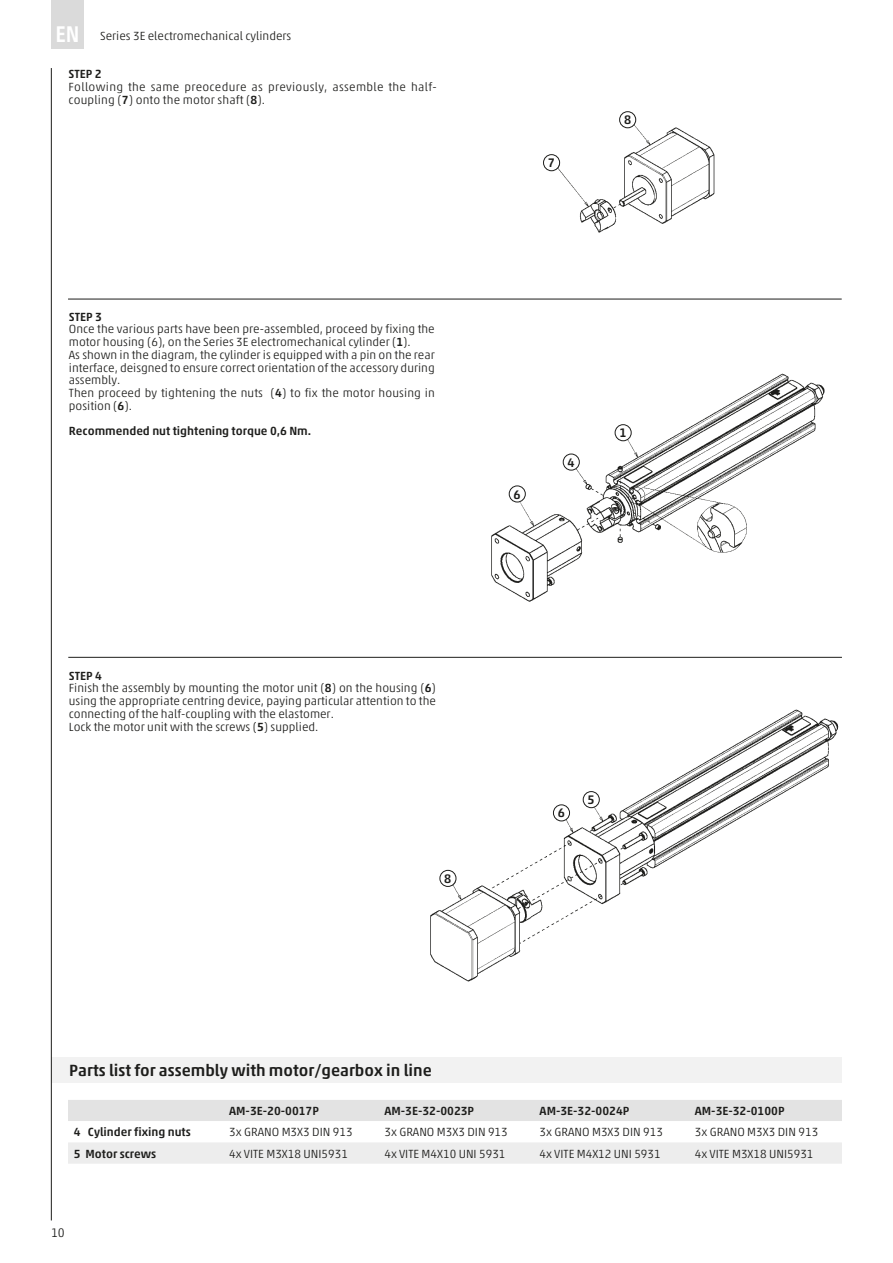
<style>
.page{position:relative;width:893px;height:1263px;background:#fff}
.page>*{position:absolute;margin:0;border:0;box-sizing:border-box;transform-origin:0 0}
.t1{font:500 16.5px "Akko W1 G";color:#1d1d1b}
.t2{font:500 12.6px "Akko W1 G";color:#1d1d1b}
.t3{font:300 12.6px "Akko W1 G";color:#1d1d1b}
.t4{font:300 12px/12.8px "Akko W1 G";color:#1d1d1b}
.t5{font:500 12px "Akko W1 G";color:#1d1d1b}
.t6{font:300 12px/12.8px "Akko W1 G";letter-spacing:.025em;color:#1d1d1b}
.s1{font-weight:500;font-size:23.1px;color:#fff}
.s2{font-weight:500}
</style>
<div class="page">
<div style="left:51px;top:0;width:33px;height:49px;background:#dadada"></div>
<div style="left:51px;top:1057px;width:791px;height:26px;background:#f2f2f2"></div>
<svg style="left:68px;top:1100px;width:774px;height:64px"></svg>
<img style="left:491px;top:373px;width:334px;height:229px">
<div style="left:615px;top:425px;width:16px;height:16px;background:#fff;border-radius:50%"></div>
<div style="left:615px;top:424px;width:16px;height:17px;border:1px solid #1d1d1b;border-radius:50%"></div>
<div style="left:563px;top:454px;width:16px;height:16px;background:#fff;border-radius:50%"></div>
<div style="left:563px;top:454px;width:17px;height:16px;border:1px solid #1d1d1b;border-radius:50%"></div>
<div style="left:509px;top:486px;width:16px;height:16px;background:#fff;border-radius:50%"></div>
<div style="left:509px;top:486px;width:17px;height:16px;border:1px solid #1d1d1b;border-radius:50%"></div>
<img style="left:430px;top:709px;width:409px;height:273px">
<div style="left:583px;top:791px;width:16px;height:17px;background:#fff;border-radius:50%"></div>
<div style="left:583px;top:791px;width:17px;height:17px;border:1px solid #1d1d1b;border-radius:50%"></div>
<div style="left:440px;top:870px;width:16px;height:16px;background:#fff;border-radius:50%"></div>
<div style="left:440px;top:870px;width:16px;height:17px;border:1px solid #1d1d1b;border-radius:50%"></div>
<div style="left:553px;top:805px;width:17px;height:16px;background:#fff;border-radius:50%"></div>
<div style="left:553px;top:804px;width:17px;height:17px;border:1px solid #1d1d1b;border-radius:50%"></div>
<hr style="left:68px;top:657px;width:774px;height:1px;background:#1d1d1b">
<hr style="left:51px;top:68px;width:1px;height:1152px;background:#1d1d1b">
<img style="left:543px;top:111px;width:172px;height:122px">
<div style="left:620px;top:112px;width:16px;height:16px;background:#fff;border-radius:50%"></div>
<div style="left:619px;top:111px;width:17px;height:17px;border:1px solid #1d1d1b;border-radius:50%"></div>
<div style="left:543px;top:155px;width:17px;height:16px;background:#fff;border-radius:50%"></div>
<div style="left:543px;top:154px;width:17px;height:17px;border:1px solid #1d1d1b;border-radius:50%"></div>
<hr style="left:68px;top:299px;width:774px;height:1px;background:#1d1d1b">
<p class="t4" style="left:56px;top:29px;width:237px"><span class="s1">EN</span> Series 3E electromechanical cylinders</p>
<p class="t5" style="left:69px;top:65px;width:35px">STEP 2</p>
<p class="t6" style="left:69px;top:79px;width:370px">Following the same preocedure as previously, assemble the half&shy;coupling (<span class="s2">7</span>) onto the motor shaft (<span class="s2">8</span>).</p>
<p class="t5" style="left:69px;top:308px;width:35px">STEP 3</p>
<p class="t4" style="left:69px;top:322px;width:367px">Once the various parts have been pre-assembled, proceed by fixing the motor housing (6), on the Series 3E electromechanical cylinder (<span class="s2">1</span>).<br>As shown in the diagram, the cylinder is equipped with a pin on the rear interface, deisgned to ensure correct orientation of the accessory during assembly.<br>Then proceed by tightening the nuts (<span class="s2">4</span>) to fix the motor housing in position (<span class="s2">6</span>).</p>
<p class="t5" style="left:69px;top:422px;width:244px">Recommended nut tightening torque 0,6 Nm.</p>
<p class="t2" style="left:548px;top:154px;width:9px">7</p>
<p class="t2" style="left:624px;top:111px;width:9px">8</p>
<p class="t2" style="left:514px;top:485px;width:9px">6</p>
<p class="t2" style="left:568px;top:453px;width:9px">4</p>
<p class="t2" style="left:619px;top:424px;width:9px">1</p>
<p class="t4" style="left:69px;top:668px;width:368px"><span class="s2">STEP 4<br></span>Finish the assembly by mounting the motor unit (<span class="s2">8</span>) on the housing (<span class="s2">6</span>) using the appropriate centring device, paying particular attention to the connecting of the half-coupling with the elastomer.<br>Lock the motor unit with the screws (<span class="s2">5</span>) supplied.</p>
<p class="t2" style="left:444px;top:869px;width:9px">8</p>
<p class="t2" style="left:558px;top:804px;width:9px">6</p>
<p class="t2" style="left:588px;top:790px;width:9px">5</p>
<h1 class="t1" style="left:69px;top:1058px;width:364px">Parts list for assembly with motor/gearbox in line</h1>
<p class="t5" style="left:229px;top:1102px;width:91px">AM-3E-20-0017P</p>
<p class="t5" style="left:384px;top:1102px;width:91px">AM-3E-32-0023P</p>
<p class="t5" style="left:540px;top:1102px;width:91px">AM-3E-32-0024P</p>
<p class="t5" style="left:695px;top:1102px;width:91px">AM-3E-32-0100P</p>
<p class="t5" style="left:74px;top:1123px;width:118px">4 Cylinder fixing nuts</p>
<p class="t4" style="left:229px;top:1125px;width:125px">3x GRANO M3X3 DIN 913</p>
<p class="t4" style="left:384px;top:1125px;width:125px">3x GRANO M3X3 DIN 913</p>
<p class="t4" style="left:540px;top:1125px;width:125px">3x GRANO M3X3 DIN 913</p>
<p class="t4" style="left:695px;top:1125px;width:125px">3x GRANO M3X3 DIN 913</p>
<p class="t5" style="left:74px;top:1145px;width:84px">5 Motor screws</p>
<p class="t4" style="left:229px;top:1146px;width:120px">4x VITE M3X18 UNI5931</p>
<p class="t4" style="left:384px;top:1146px;width:123px">4x VITE M4X10 UNI 5931</p>
<p class="t4" style="left:540px;top:1146px;width:123px">4x VITE M4X12 UNI 5931</p>
<p class="t4" style="left:695px;top:1146px;width:120px">4x VITE M3X18 UNI5931</p>
<p class="t3" style="left:51px;top:1224px;width:15px">10</p>
</div>
